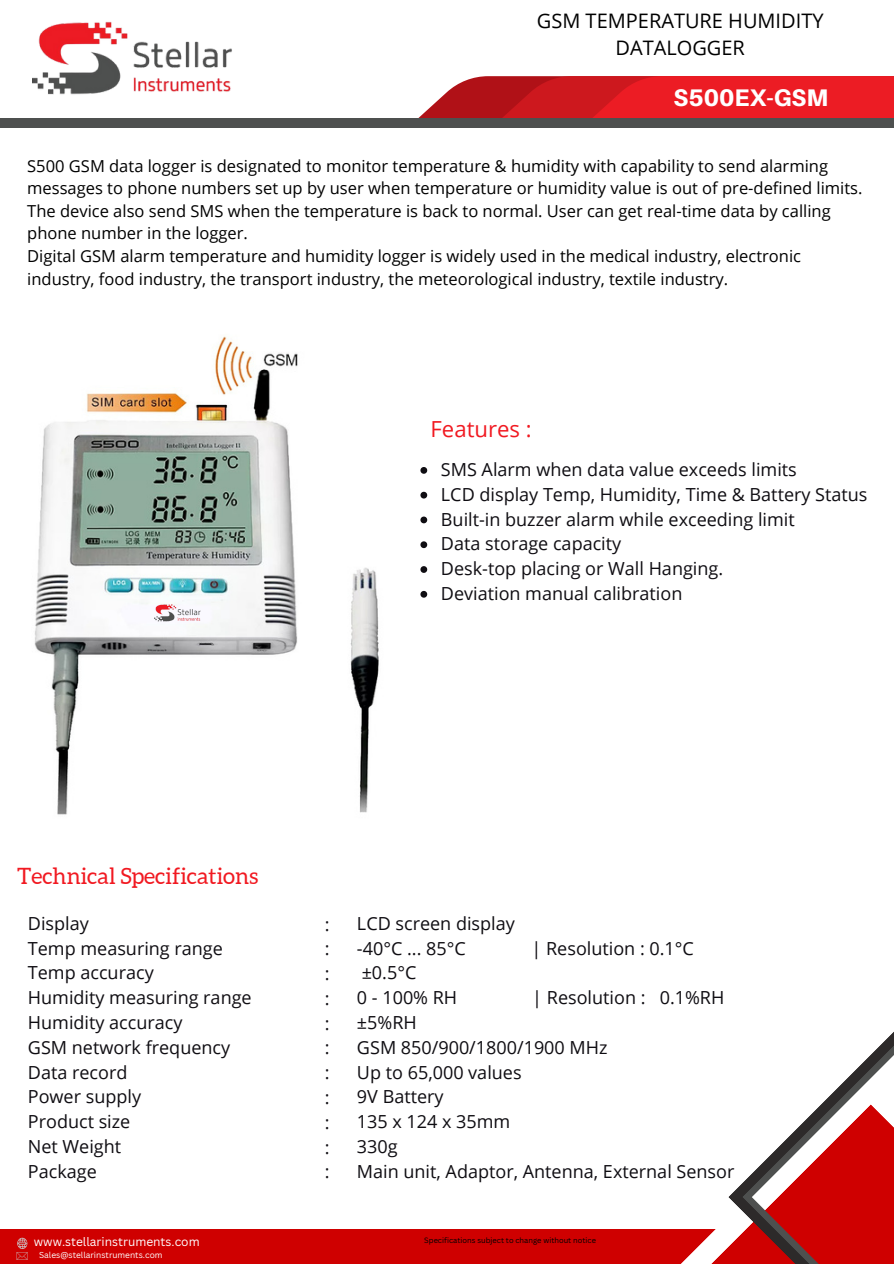
<style>
.page{position:relative;width:894px;height:1264px;background:#fff}
.page>*{position:absolute;margin:0;border:0;box-sizing:border-box;transform-origin:0 0}
.t1{font:800 24px "Aileron";color:#fff}
.t2{font:22.5px "Aleo";color:#f11921}
.t3{font:22.05px "Open Sans";color:#f11921}
.t4{font:19.95px/27px "Open Sans";color:#000;text-align:center}
.t5{font:18px/24.8px "Open Sans";color:#0f0d12}
.t6{font:16.5px/22.5px "Open Sans";color:#000}
.t7{font:12px "Canva Sans";color:#fff}
.t8{font:8.4px "Canva Sans";color:#fff}
.t9{font:7.5px "Canva Sans";color:#000}
</style>
<div class="page">
<svg style="left:418px;top:76px;width:475px;height:42px;background:#dc252c"></svg>
<div style="left:0;top:118px;width:893px;height:9px;background:#4e504f"></div>
<img style="left:33px;top:21px;width:199px;height:74px">
<div style="left:0;top:1228px;width:742px;height:35px;background:#cf0000"></div>
<svg style="left:650px;top:1033px;width:243px;height:230px"></svg>
<svg style="left:16px;top:1237px;width:12px;height:22px"></svg>
<img style="left:34px;top:336px;width:394px;height:479px">
<img style="left:155px;top:603px;width:46px;height:19px">
<svg style="left:420px;top:467px;width:7px;height:7px"></svg>
<svg style="left:420px;top:492px;width:7px;height:6px"></svg>
<svg style="left:420px;top:516px;width:7px;height:7px"></svg>
<svg style="left:420px;top:541px;width:7px;height:7px"></svg>
<svg style="left:420px;top:566px;width:7px;height:7px"></svg>
<svg style="left:420px;top:591px;width:7px;height:6px"></svg>
<p class="t4" style="left:536px;top:7px;width:288px">GSM TEMPERATURE HUMIDITY<br>DATALOGGER</p>
<h1 class="t1" style="left:673px;top:82px;width:156px">S500EX-GSM</h1>
<p class="t6" style="left:27px;top:154px;width:836px">S500 GSM data logger is designated to monitor temperature &amp; humidity with capability to send alarming messages to phone numbers set up by user when temperature or humidity value is out of pre-defined limits.<br>The device also send SMS when the temperature is back to normal. User can get real-time data by calling phone number in the logger.<br>Digital GSM alarm temperature and humidity logger is widely used in the medical industry, electronic industry, food industry, the transport industry, the meteorological industry, textile industry.</p>
<p class="t3" style="left:430px;top:413px;width:103px">Features :</p>
<p class="t5" style="left:441px;top:456px;width:428px">SMS Alarm when data value exceeds limits<br>LCD display Temp, Humidity, Time &amp; Battery Status Built-in buzzer alarm while exceeding limit<br>Data storage capacity<br>Desk-top placing or Wall Hanging.<br>Deviation manual calibration</p>
<p class="t2" style="left:17px;top:863px;width:242px">Technical Specifications</p>
<p class="t5" style="left:28px;top:910px;width:225px">Display<br>Temp measuring range<br>Temp accuracy<br>Humidity measuring range<br>Humidity accuracy<br>GSM network frequency<br>Data record<br>Power supply<br>Product size<br>Net Weight<br>Package</p>
<p class="t5" style="left:325px;top:911px;width:6px;text-align:justify">: : : : : : : : : : :</p>
<p class="t5" style="left:357px;top:910px;width:159px">LCD screen display -40°C ... 85°C</p>
<p class="t5" style="left:531px;top:935px;width:164px">| Resolution : 0.1°C</p>
<p class="t5" style="left:357px;top:960px;width:102px">±0.5°C<br>0 - 100% RH</p>
<p class="t5" style="left:532px;top:984px;width:193px">| Resolution : 0.1%RH</p>
<p class="t5" style="left:357px;top:1009px;width:379px">±5%RH<br>GSM 850/900/1800/1900 MHz<br>Up to 65,000 values<br>9V Battery<br>135 x 124 x 35mm<br>330g<br>Main unit, Adaptor, Antenna, External Sensor</p>
<p class="t7" style="left:34px;top:1232px;width:167px">www.stellarinstruments.com</p>
<p class="t9" style="left:424px;top:1234px;width:173px">Specifications subject to change without notice</p>
<p class="t8" style="left:39px;top:1248px;width:125px">Sales@stellarinstruments.com</p>
</div>
